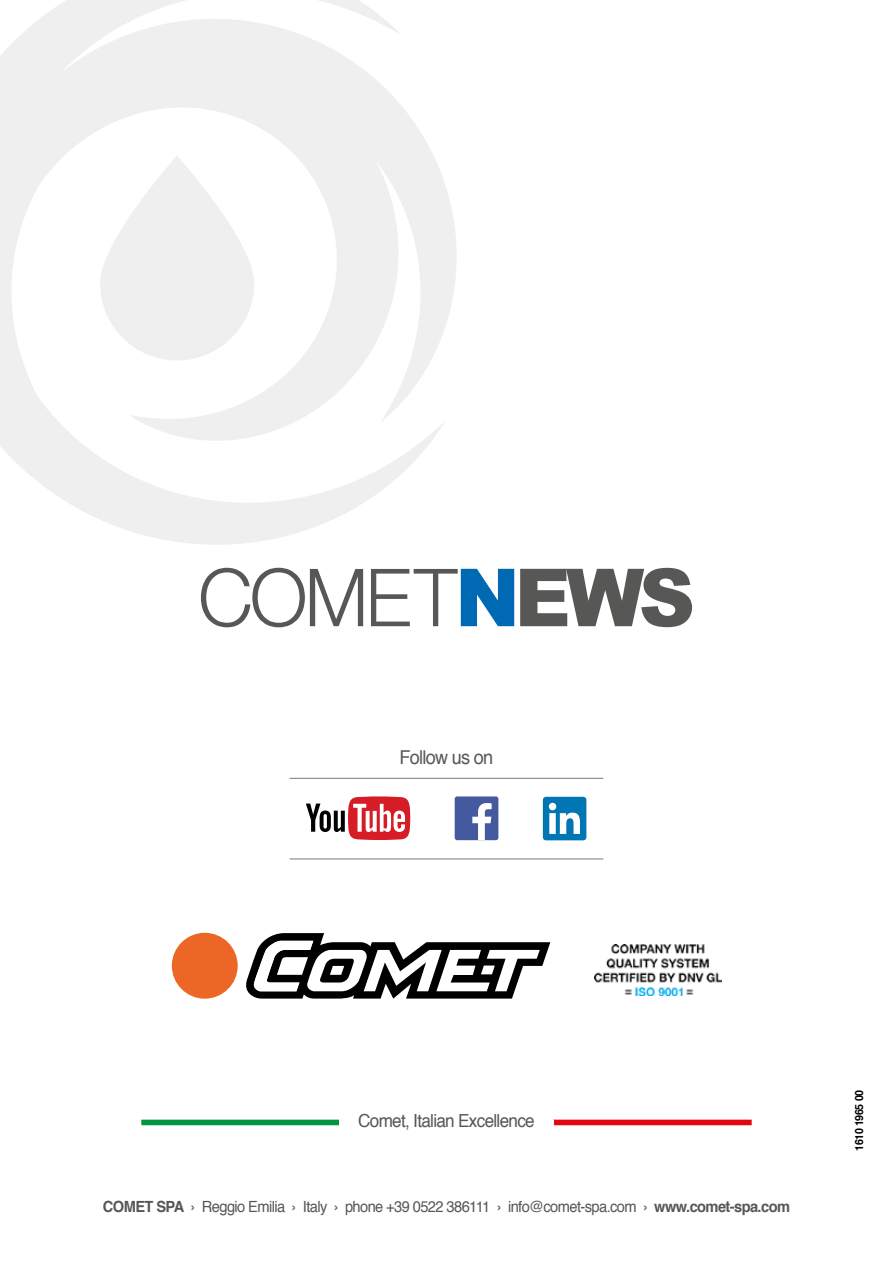
<style>
.page{position:relative;width:893px;height:1263px;background:#fff}
.page>*{position:absolute;margin:0;border:0;box-sizing:border-box;transform-origin:0 0}
.t1{font:300 80.25px "Helvetica Neue";letter-spacing:-.04em;color:#575756}
.t2{font:19.05px "Helvetica";letter-spacing:-.04em;color:#575756;scale:.95 1}
.t3{font:18px "Helvetica";letter-spacing:-.04em;color:#575756;scale:.95 1}
.t4{font:15.45px "Helvetica";letter-spacing:-.04em;color:#575756;scale:.95 1}
.t5{font:700 11.25px "Helvetica";letter-spacing:-.04em;color:#000;scale:.95 1}
.s1{font-family:"Arial";font-weight:900;color:#0069b4}
.s2{font-family:"Arial";font-weight:900}
.s3{font-weight:700}
</style>
<div class="page">
<hr style="left:290px;top:858px;width:313px;height:1px;background:#575756">
<hr style="left:290px;top:778px;width:313px;height:1px;background:#575756">
<svg style="left:306px;top:796px;width:104px;height:44px"></svg>
<div style="left:455px;top:796px;width:43px;height:44px;background:#44599e;border-radius:2px"></div>
<svg style="left:472px;top:803px;width:20px;height:37px"></svg>
<div style="left:543px;top:797px;width:43px;height:43px;background:#0076b3;border-radius:3px"></div>
<svg style="left:549px;top:803px;width:31px;height:31px"></svg>
<svg style="left:246px;top:933px;width:304px;height:65px"></svg>
<div style="left:172px;top:933px;width:66px;height:66px;background:#ec6725;border-radius:50%"></div>
<img style="left:594px;top:945px;width:127px;height:50px">
<div style="left:553px;top:1119px;width:199px;height:6px;background:#e30613"></div>
<div style="left:337px;top:1119px;width:217px;height:6px;background:#fff"></div>
<div style="left:141px;top:1119px;width:198px;height:6px;background:#009641"></div>
<svg style="left:0;top:0;width:456px;height:545px"></svg>
<h1 class="t1" style="left:198px;top:533px;width:499px">COMET<span class="s1">N</span><span class="s2">EWS</span></h1>
<p class="t2" style="left:400px;top:742px;width:100px">Follow us on</p>
<p class="t3" style="left:358px;top:1107px;width:187px">Comet, Italian Excellence</p>
<p class="t4" style="left:103px;top:1195px;width:725px"><span class="s3">COMET SPA</span> › Reggio Emilia › Italy › phone +39 0522 386111 › info@comet-spa.com › <span class="s3">www.comet-spa.com</span></p>
<p class="t5" style="left:850px;top:1151px;width:65px;rotate:-90deg">1610 1965 00</p>
</div>
